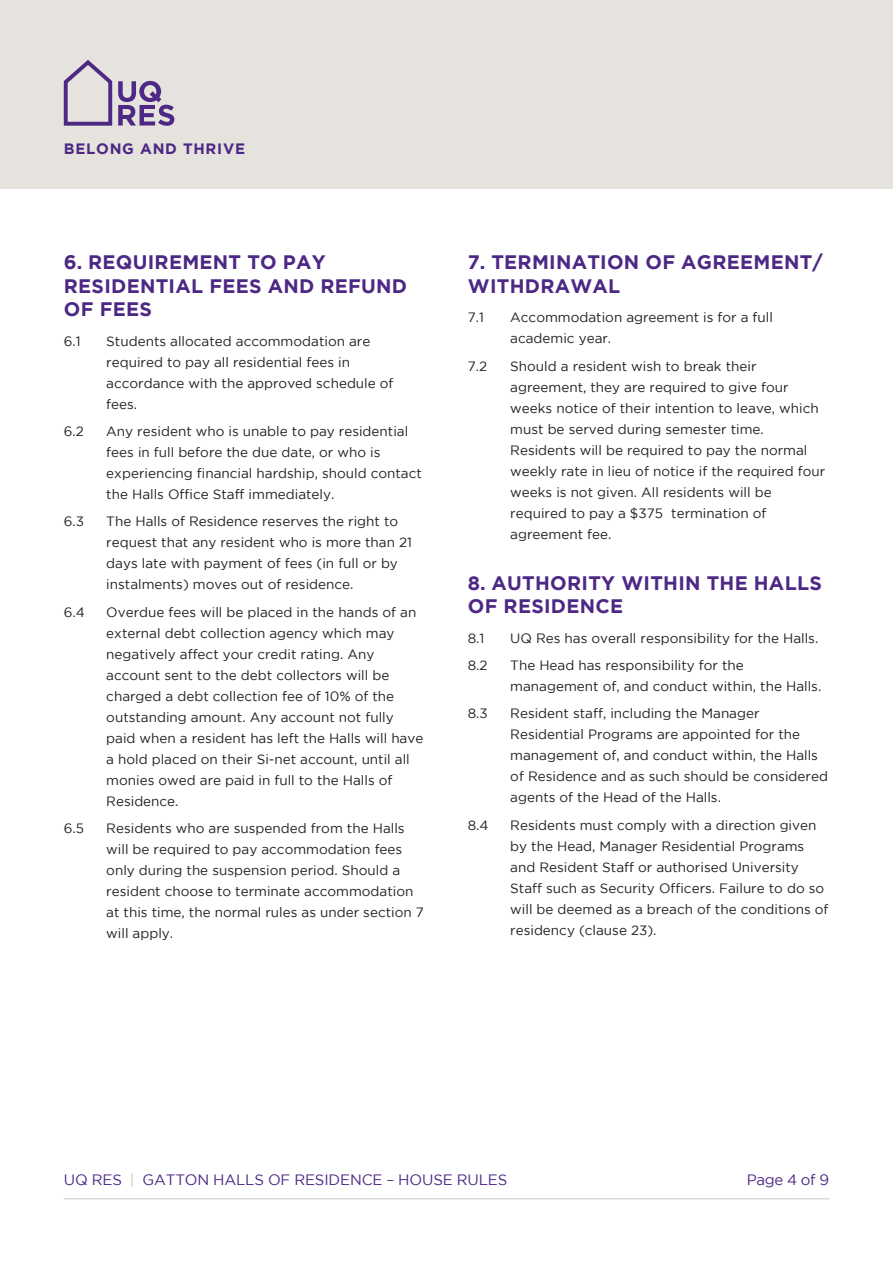
<style>
.page{position:relative;width:893px;height:1263px;background:#fff}
.page>*{position:absolute;margin:0;border:0;box-sizing:border-box;transform-origin:0 0}
.t1{font:700 19.5px/23.4px "Gotham";letter-spacing:.015em;color:#4d2884}
.t2{font:15px "Gotham";letter-spacing:-.01em;color:#4d2884}
.t3{font:700 15px "Gotham";letter-spacing:.05em;color:#4d2884}
.Copy{font:13.5px/21px "Gotham";color:#231f20}
.s1{color:#cdc7c1}
</style>
<div class="page">
<div style="left:0;top:0;width:893px;height:189px;background:#e6e2de"></div>
<hr style="left:64px;top:1198px;width:765px;height:1px;background:#cdc7c1">
<svg style="left:64px;top:60px;width:48px;height:66px"></svg>
<svg style="left:118px;top:81px;width:56px;height:45px"></svg>
<p class="t3" style="left:64px;top:140px;width:183px">BELONG AND THRIVE</p>
<p class="t1" style="left:64px;top:250px;width:345px">6. REQUIREMENT TO PAY<br>RESIDENTIAL FEES AND REFUND<br>OF FEES</p>
<p class="Copy" style="left:64px;top:330px;width:18px">6.1</p>
<p class="Copy" style="left:106px;top:330px;width:289px">Students allocated accommodation are required to pay all residential fees in accordance with the approved schedule of fees.</p>
<p class="Copy" style="left:64px;top:421px;width:22px">6.2</p>
<p class="Copy" style="left:106px;top:421px;width:317px">Any resident who is unable to pay residential fees in full before the due date, or who is experiencing financial hardship, should contact the Halls Office Staff immediately.</p>
<p class="Copy" style="left:64px;top:511px;width:22px">6.3</p>
<p class="Copy" style="left:106px;top:511px;width:307px">The Halls of Residence reserves the right to request that any resident who is more than 21 days late with payment of fees (in full or by instalments) moves out of residence.</p>
<p class="Copy" style="left:64px;top:601px;width:23px">6.4</p>
<p class="Copy" style="left:106px;top:601px;width:319px">Overdue fees will be placed in the hands of an external debt collection agency which may negatively affect your credit rating. Any account sent to the debt collectors will be charged a debt collection fee of 10% of the outstanding amount. Any account not fully paid when a resident has left the Halls will have a hold placed on their Si-net account, until all monies owed are paid in full to the Halls of Residence.</p>
<p class="Copy" style="left:64px;top:818px;width:22px">6.5</p>
<p class="Copy" style="left:106px;top:818px;width:319px">Residents who are suspended from the Halls will be required to pay accommodation fees only during the suspension period. Should a resident choose to terminate accommodation at this time, the normal rules as under section 7 will apply.</p>
<p class="t1" style="left:468px;top:250px;width:357px">7. TERMINATION OF AGREEMENT/<br>WITHDRAWAL</p>
<p class="Copy" style="left:468px;top:307px;width:18px">7.1</p>
<p class="Copy" style="left:510px;top:307px;width:264px">Accommodation agreement is for a full academic year.</p>
<p class="Copy" style="left:468px;top:355px;width:21px">7.2</p>
<p class="Copy" style="left:510px;top:355px;width:317px">Should a resident wish to break their agreement, they are required to give four weeks notice of their intention to leave, which must be served during semester time.<br>Residents will be required to pay the normal weekly rate in lieu of notice if the required four weeks is not given. All residents will be required to pay a $375 termination of agreement fee.</p>
<p class="t1" style="left:468px;top:571px;width:356px">8. AUTHORITY WITHIN THE HALLS<br>OF RESIDENCE</p>
<p class="Copy" style="left:468px;top:627px;width:18px">8.1</p>
<p class="Copy" style="left:510px;top:627px;width:310px">UQ Res has overall responsibility for the Halls.</p>
<p class="Copy" style="left:468px;top:654px;width:21px">8.2</p>
<p class="Copy" style="left:510px;top:654px;width:312px">The Head has responsibility for the management of, and conduct within, the Halls.</p>
<p class="Copy" style="left:468px;top:703px;width:22px">8.3</p>
<p class="Copy" style="left:510px;top:703px;width:319px">Resident staff, including the Manager Residential Programs are appointed for the management of, and conduct within, the Halls of Residence and as such should be considered agents of the Head of the Halls.</p>
<p class="Copy" style="left:468px;top:814px;width:22px">8.4</p>
<p class="Copy" style="left:510px;top:814px;width:320px">Residents must comply with a direction given by the Head, Manager Residential Programs and Resident Staff or authorised University Staff such as Security Officers. Failure to do so will be deemed as a breach of the conditions of residency (clause 23).</p>
<p class="t2" style="left:64px;top:1171px;width:445px">UQ RES <span class="s1">|</span> GATTON HALLS OF RESIDENCE – HOUSE RULES</p>
<p class="t2" style="left:747px;top:1171px;width:84px">Page 4 of 9</p>
</div>
